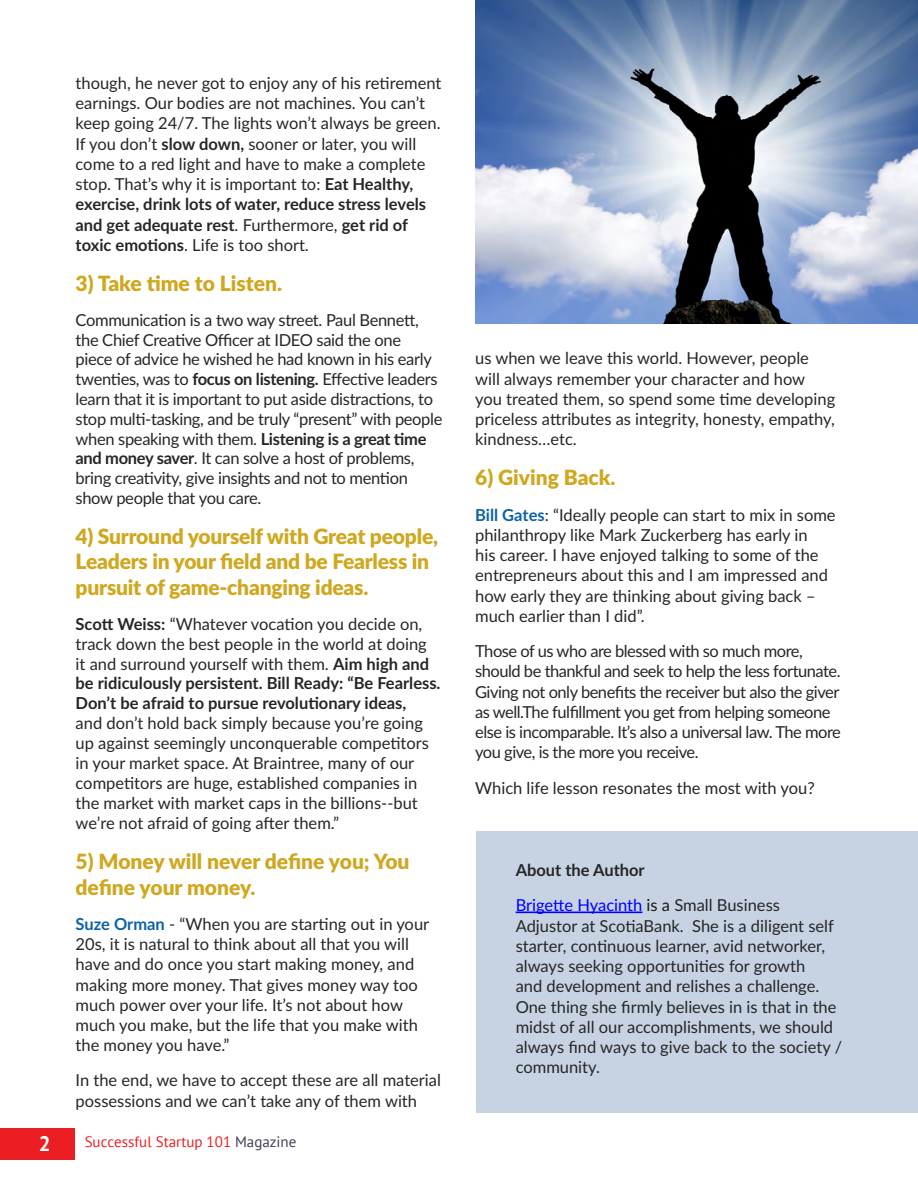
<style>
.page{position:relative;width:918px;height:1188px;background:#fff}
.page>*{position:absolute;margin:0;border:0;box-sizing:border-box;transform-origin:0 0}
.t1{font:900 21px/25.2px "Lato";letter-spacing:-.01em;color:#cfa81f}
.t2{font:700 21px "PT Sans";color:#fff}
.t3{font:16.5px/20.2px "Lato";color:#262626}
.t4{font:16.5px/19.8px "Lato";letter-spacing:-.02em;color:#262626}
.t5{font:16.5px/20.2px "Lato";letter-spacing:-.03em;color:#262626}
.t6{font:700 16.5px/20px "Lato";color:#262626}
.t7{font:16.5px/35.2px "Lato";color:#00f}
.t8{font:15px "PT Sans";color:#ed1d24}
.s1{font-weight:700}
.s2{font-weight:400}
.s3{font-weight:700;color:#0c62a6}
.s4{color:#3d4053}
.s5{font-weight:700;color:#262626}
.s6{color:#1a1a1a}
.s7{color:#262626}
</style>
<div class="page">
<div style="left:476px;top:831px;width:442px;height:281px;background:#c7d3e3"></div>
<hr style="left:516px;top:912px;width:126px;height:1px;background:#00f">
<img style="left:475px;top:0;width:443px;height:324px">
<div style="left:0;top:1128px;width:74px;height:32px;background:#ed1d24"></div>
<p class="t3" style="left:76px;top:72px;width:367px">though, he never got to enjoy any of his retirement earnings. Our bodies are not machines. You can’t keep going 24/7. The lights won’t always be green.<br>If you don’t <span class="s1">slow down,</span> sooner or later, you will come to a red light and have to make a complete stop. That’s why it is important to: <span class="s1">Eat Healthy, exercise, drink lots of water, reduce stress levels and get adequate rest</span>. Furthermore, <span class="s1">get rid of toxic emotions</span>. Life is too short.</p>
<p class="t1" style="left:76px;top:270px;width:208px">3) Take time to Listen.</p>
<p class="t4" style="left:76px;top:309px;width:368px">Communication is a two way street. Paul Bennett, the Chief Creative Officer at IDEO said the one<br>piece of advice he wished he had known in his early twenties, was to <span class="s1">focus on listening.</span> Effective leaders learn that it is important to put aside distractions, to stop multi-tasking, and be truly “present” with people when speaking with them. <span class="s1">Listening is a great time and money saver</span>. It can solve a host of problems, bring creativity, give insights and not to mention show people that you care.</p>
<p class="t1" style="left:76px;top:523px;width:364px">4) Surround yourself with Great people,<br>Leaders in your field and be Fearless in pursuit of game-changing ideas.</p>
<p class="t6" style="left:76px;top:613px;width:366px">Scott Weiss: <span class="s2">“Whatever vocation you decide on, track down the best people in the world at doing it and surround yourself with them.</span> Aim high and be ridiculously persistent. Bill Ready: “Be Fearless.<br>Don’t be afraid to pursue revolutionary ideas,</p>
<p class="t3" style="left:76px;top:713px;width:355px">and don’t hold back simply because you’re going up against seemingly unconquerable competitors in your market space. At Braintree, many of our competitors are huge, established companies in the market with market caps in the billions--but we’re not afraid of going after them.”</p>
<p class="t1" style="left:76px;top:848px;width:336px">5) Money will never define you; You define your money.</p>
<p class="t3" style="left:76px;top:913px;width:355px"><span class="s3">Suze Orman</span> - “When you are starting out in your 20s, it is natural to think about all that you will have and do once you start making money, and making more money. That gives money way too much power over your life. It’s not about how much you make, but the life that you make with the money you have.”</p>
<p class="t3" style="left:76px;top:1070px;width:367px">In the end, we have to accept these are all material possessions and we can’t take any of them with</p>
<p class="t2" style="left:39px;top:1134px;width:13px">2</p>
<p class="t8" style="left:85px;top:1135px;width:213px">Successful Startup 101 <span class="s4">Magazine</span></p>
<p class="t3" style="left:475px;top:347px;width:362px">us when we leave this world. However, people will always remember your character and how you treated them, so spend some time developing priceless attributes as integrity, honesty, empathy, kindness…etc.</p>
<p class="t1" style="left:475px;top:464px;width:142px">6) Giving Back.</p>
<p class="t3" style="left:475px;top:504px;width:362px"><span class="s3">Bill Gates</span>: “Ideally people can start to mix in some philanthropy like Mark Zuckerberg has early in<br>his career. I have enjoyed talking to some of the entrepreneurs about this and I am impressed and how early they are thinking about giving back – much earlier than I did”.</p>
<p class="t5" style="left:475px;top:640px;width:367px">Those of us who are blessed with so much more, should be thankful and seek to help the less fortunate.<br>Giving not only benefits the receiver but also the giver as well.The fulfillment you get from helping someone else is incomparable. It’s also a universal law. The more you give, is the more you receive.</p>
<p class="t3" style="left:475px;top:777px;width:341px">Which life lesson resonates the most with you?</p>
<p class="t7" style="left:516px;top:852px;width:266px"><span class="s5">About the Author<br></span>Brigette Hyacinth <span class="s6">is a</span> <span class="s7">Small Business</span></p>
<p class="t3" style="left:516px;top:915px;width:328px">Adjustor at ScotiaBank. She is a diligent self starter, continuous learner, avid networker, always seeking opportunities for growth<br>and development and relishes a challenge.<br>One thing she firmly believes in is that in the midst of all our accomplishments, we should always find ways to give back to the society / community.</p>
</div>
